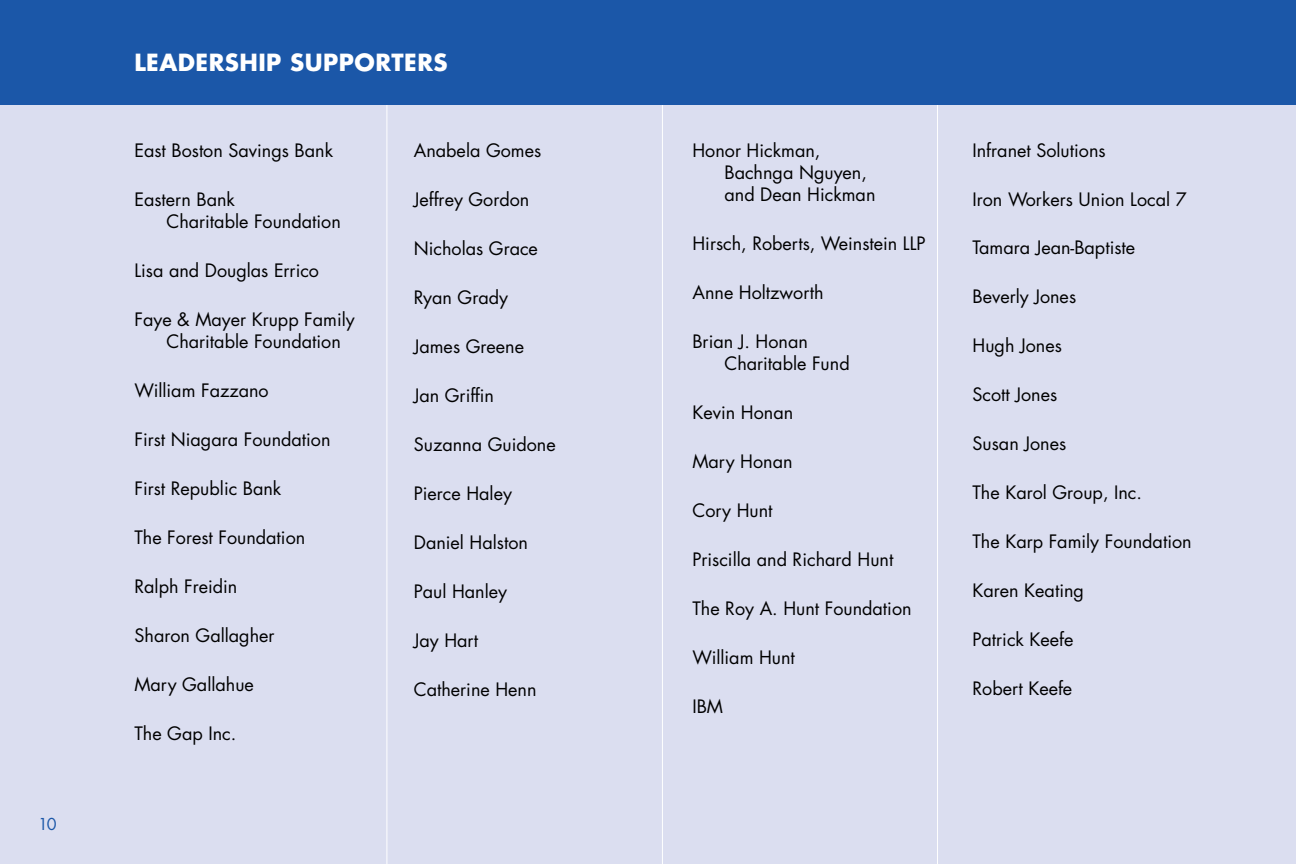
<style>
.page{position:relative;width:1296px;height:864px;background:#fff}
.page>*{position:absolute;margin:0;border:0;box-sizing:border-box;transform-origin:0 0}
.t1{font:700 23px "Futura";letter-spacing:.02em;color:#fff}
.t2{font:18px/22px "Futura";color:#000}
.t3{font:16px "Futura";color:#1b57a8}
</style>
<div class="page">
<div style="left:0;top:104px;width:1296px;height:760px;background:#dbdef0"></div>
<hr style="left:386px;top:104px;width:1px;height:760px;background:#fff">
<hr style="left:662px;top:104px;width:1px;height:760px;background:#fff">
<hr style="left:937px;top:104px;width:1px;height:760px;background:#fff">
<div style="left:0;top:0;width:1296px;height:104px;background:#1b57a8"></div>
<p class="t3" style="left:38px;top:813px;width:20px">10</p>
<p class="t1" style="left:134px;top:47px;width:315px">LEADERSHIP SUPPORTERS</p>
<p class="t2" style="left:134px;top:139px;width:200px">East Boston Savings Bank</p>
<p class="t2" style="left:166px;top:188px;width:176px;text-indent:-32px">Eastern Bank<br>Charitable Foundation</p>
<p class="t2" style="left:134px;top:259px;width:186px">Lisa and Douglas Errico</p>
<p class="t2" style="left:166px;top:308px;width:190px;text-indent:-32px">Faye &amp; Mayer Krupp Family<br>Charitable Foundation</p>
<p class="t2" style="left:134px;top:379px;width:136px">William Fazzano</p>
<p class="t2" style="left:134px;top:428px;width:198px">First Niagara Foundation</p>
<p class="t2" style="left:134px;top:477px;width:148px">First Republic Bank</p>
<p class="t2" style="left:134px;top:526px;width:172px">The Forest Foundation</p>
<p class="t2" style="left:134px;top:575px;width:104px">Ralph Freidin</p>
<p class="t2" style="left:134px;top:624px;width:142px">Sharon Gallagher</p>
<p class="t2" style="left:134px;top:673px;width:121px">Mary Gallahue</p>
<p class="t2" style="left:134px;top:722px;width:103px">The Gap Inc.</p>
<p class="t2" style="left:414px;top:139px;width:129px">Anabela Gomes</p>
<p class="t2" style="left:414px;top:188px;width:117px">Jeffrey Gordon</p>
<p class="t2" style="left:414px;top:237px;width:126px">Nicholas Grace</p>
<p class="t2" style="left:414px;top:286px;width:96px">Ryan Grady</p>
<p class="t2" style="left:414px;top:335px;width:112px">James Greene</p>
<p class="t2" style="left:414px;top:384px;width:82px">Jan Griffin</p>
<p class="t2" style="left:414px;top:433px;width:143px">Suzanna Guidone</p>
<p class="t2" style="left:414px;top:482px;width:100px">Pierce Haley</p>
<p class="t2" style="left:414px;top:531px;width:116px">Daniel Halston</p>
<p class="t2" style="left:414px;top:580px;width:95px">Paul Hanley</p>
<p class="t2" style="left:414px;top:629px;width:66px">Jay Hart</p>
<p class="t2" style="left:414px;top:678px;width:124px">Catherine Henn</p>
<p class="t2" style="left:724px;top:139px;width:153px;text-indent:-32px">Honor Hickman,<br>Bachnga Nguyen, and Dean Hickman</p>
<p class="t2" style="left:692px;top:232px;width:235px">Hirsch, Roberts, Weinstein LLP</p>
<p class="t2" style="left:692px;top:281px;width:133px">Anne Holtzworth</p>
<p class="t2" style="left:724px;top:330px;width:127px;text-indent:-32px">Brian J. Honan<br>Charitable Fund</p>
<p class="t2" style="left:692px;top:401px;width:102px">Kevin Honan</p>
<p class="t2" style="left:692px;top:450px;width:102px">Mary Honan</p>
<p class="t2" style="left:692px;top:499px;width:82px">Cory Hunt</p>
<p class="t2" style="left:692px;top:548px;width:202px">Priscilla and Richard Hunt</p>
<p class="t2" style="left:692px;top:597px;width:221px">The Roy A. Hunt Foundation</p>
<p class="t2" style="left:692px;top:646px;width:104px">William Hunt</p>
<p class="t2" style="left:692px;top:695px;width:32px">IBM</p>
<p class="t2" style="left:973px;top:139px;width:135px">Infranet Solutions</p>
<p class="t2" style="left:973px;top:188px;width:216px">Iron Workers Union Local 7</p>
<p class="t2" style="left:973px;top:237px;width:164px">Tamara Jean-Baptiste</p>
<p class="t2" style="left:973px;top:286px;width:105px">Beverly Jones</p>
<p class="t2" style="left:973px;top:335px;width:91px">Hugh Jones</p>
<p class="t2" style="left:973px;top:384px;width:86px">Scott Jones</p>
<p class="t2" style="left:973px;top:433px;width:95px">Susan Jones</p>
<p class="t2" style="left:973px;top:482px;width:171px">The Karol Group, Inc.</p>
<p class="t2" style="left:973px;top:531px;width:221px">The Karp Family Foundation</p>
<p class="t2" style="left:973px;top:580px;width:113px">Karen Keating</p>
<p class="t2" style="left:973px;top:629px;width:103px">Patrick Keefe</p>
<p class="t2" style="left:973px;top:678px;width:101px">Robert Keefe</p>
</div>
